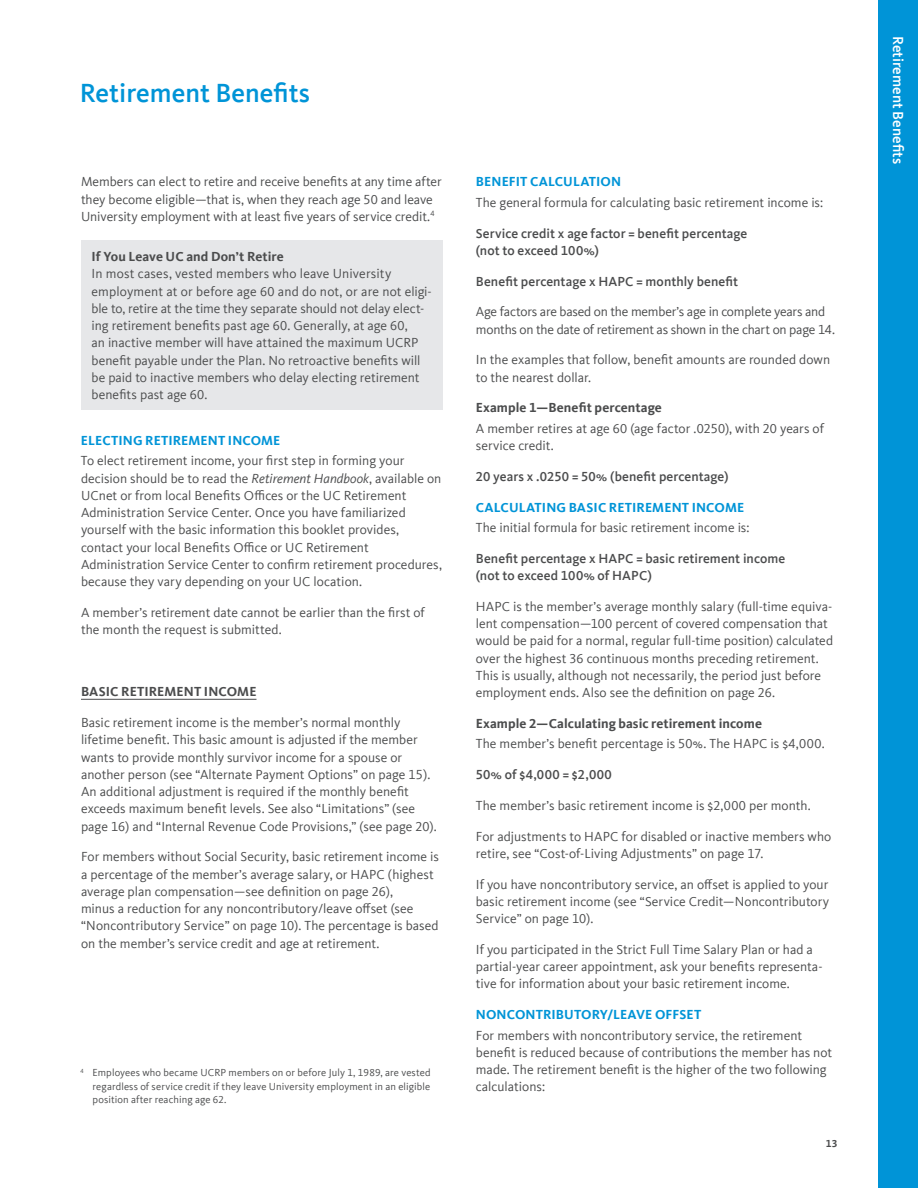
<style>
.page{position:relative;width:918px;height:1188px;background:#fff}
.page>*{position:absolute;margin:0;border:0;box-sizing:border-box;transform-origin:0 0}
.Section_Title{font:500 27px "Kievit Offc Pro";color:#0094d7}
.t1{font:500 15px "Kievit Offc Pro";color:#fff}
._2_Col__Body{font:13.5px/17.2px "Kievit Offc Pro";color:#4b4c4d}
._2_Col__Body-2{font:500 13.5px/17.2px "Kievit Offc Pro";letter-spacing:.005em;color:#4b4c4d}
._2_Col__subhead_blue{font:700 13.5px "Kievit Offc Pro";letter-spacing:.01em;color:#0094d7}
._2_Col__Header{font:700 13.5px "Kievit Offc Pro";letter-spacing:.005em;color:#4b4c4d}
._2_Col_Header_UC_underline{font:700 13.5px "Kievit Offc Pro";letter-spacing:.01em;color:#4b4c4d}
._2_Col__Body-3{font:500 13.5px "Kievit Offc Pro";letter-spacing:.035em;color:#4b4c4d}
.Footnote{font:10.5px/13.5px "Kievit Offc Pro";letter-spacing:.01em;color:#4b4c4d;text-align:justify}
.t2{font:700 10.5px "Kievit Offc Pro";color:#4b4c4d}
.s1{font-style:italic}
</style>
<div class="page">
<div style="left:878px;top:0;width:40px;height:1188px;background:#0094d7"></div>
<hr style="left:81px;top:699px;width:175px;height:1px;background:#4b4c4d">
<div style="left:81px;top:240px;width:361px;height:170px;background:#e6e7e9"></div>
<p class="Section_Title" style="left:80px;top:76px;width:232px">Retirement Benefits</p>
<p class="_2_Col__Body" style="left:81px;top:173px;width:362px">Members can elect to retire and receive benefits at any time after they become eligible—that is, when they reach age 50 and leave<br>University employment with at least five years of service credit.<sup>4</sup></p>
<p class="_2_Col__Header" style="left:91px;top:248px;width:194px">If You Leave UC and Don’t Retire</p>
<p class="_2_Col__Body" style="left:91px;top:265px;width:342px">In most cases, vested members who leave University employment at or before age 60 and do not, or are not eligi&shy;ble to, retire at the time they separate should not delay elect&shy;ing retirement benefits past age 60. Generally, at age 60,<br>an inactive member will have attained the maximum UCRP benefit payable under the Plan. No retroactive benefits will be paid to inactive members who delay electing retirement benefits past age 60.</p>
<p class="_2_Col__subhead_blue" style="left:81px;top:432px;width:201px">ELECTING RETIREMENT INCOME</p>
<p class="_2_Col__Body" style="left:81px;top:452px;width:362px">To elect retirement income, your first step in forming your decision should be to read the <span class="s1">Retirement Handbook</span>, available on UCnet or from local Benefits Offices or the UC Retirement Administration Service Center. Once you have familiarized yourself with the basic information this booklet provides, contact your local Benefits Office or UC Retirement Administration Service Center to confirm retirement procedures, because they vary depending on your UC location.</p>
<p class="_2_Col__Body" style="left:81px;top:604px;width:345px">A member’s retirement date cannot be earlier than the first of the month the request is submitted.</p>
<p class="_2_Col_Header_UC_underline" style="left:81px;top:684px;width:177px">BASIC RETIREMENT INCOME</p>
<p class="_2_Col__Body" style="left:81px;top:714px;width:357px">Basic retirement income is the member’s normal monthly lifetime benefit. This basic amount is adjusted if the member wants to provide monthly survivor income for a spouse or another person (see “Alternate Payment Options” on page 15).<br>An additional adjustment is required if the monthly benefit exceeds maximum benefit levels. See also “Limitations” (see page 16) and “Internal Revenue Code Provisions,” (see page 20).</p>
<p class="_2_Col__Body" style="left:81px;top:848px;width:359px">For members without Social Security, basic retirement income is a percentage of the member’s average salary, or HAPC (highest average plan compensation—see definition on page 26),<br>minus a reduction for any noncontributory/leave offset (see “Noncontributory Service” on page 10). The percentage is based on the member’s service credit and age at retirement.</p>
<p class="Footnote" style="left:93px;top:1066px;width:339px;text-indent:-12px"><sup>4</sup> Employees who became UCRP members on or before July 1, 1989, are vested regardless of service credit if they leave University employment in an eligible position after reaching age 62.</p>
<p class="_2_Col__subhead_blue" style="left:476px;top:174px;width:147px">BENEFIT CALCULATION</p>
<p class="_2_Col__Body" style="left:476px;top:194px;width:349px">The general formula for calculating basic retirement income is:</p>
<p class="_2_Col__Body-2" style="left:476px;top:224px;width:273px">Service credit x age factor = benefit percentage (not to exceed 100%)</p>
<p class="_2_Col__Body-2" style="left:476px;top:272px;width:264px">Benefit percentage x HAPC = monthly benefit</p>
<p class="_2_Col__Body" style="left:476px;top:303px;width:361px">Age factors are based on the member’s age in complete years and months on the date of retirement as shown in the chart on page 14.</p>
<p class="_2_Col__Body" style="left:476px;top:351px;width:356px">In the examples that follow, benefit amounts are rounded down to the nearest dollar.</p>
<p class="_2_Col__Header" style="left:476px;top:400px;width:188px">Example 1—Benefit percentage</p>
<p class="_2_Col__Body" style="left:476px;top:420px;width:350px">A member retires at age 60 (age factor .0250), with 20 years of service credit.</p>
<p class="_2_Col__Body-2" style="left:476px;top:468px;width:254px">20 years x .0250 = 50% (benefit percentage)</p>
<p class="_2_Col__subhead_blue" style="left:476px;top:499px;width:270px">CALCULATING BASIC RETIREMENT INCOME</p>
<p class="_2_Col__Body" style="left:476px;top:519px;width:275px">The initial formula for basic retirement income is:</p>
<p class="_2_Col__Body-2" style="left:476px;top:550px;width:311px">Benefit percentage x HAPC = basic retirement income (not to exceed 100% of HAPC)</p>
<p class="_2_Col__Body" style="left:476px;top:598px;width:359px">HAPC is the member’s average monthly salary (full-time equiva&shy;lent compensation—100 percent of covered compensation that would be paid for a normal, regular full-time position) calculated over the highest 36 continuous months preceding retirement.<br>This is usually, although not necessarily, the period just before employment ends. Also see the definition on page 26.</p>
<p class="_2_Col__Header" style="left:476px;top:715px;width:288px">Example 2—Calculating basic retirement income</p>
<p class="_2_Col__Body" style="left:476px;top:735px;width:350px">The member’s benefit percentage is 50%. The HAPC is $4,000.</p>
<p class="_2_Col__Body-3" style="left:476px;top:767px;width:138px">50% of $4,000 = $2,000</p>
<p class="_2_Col__Body" style="left:476px;top:797px;width:337px">The member’s basic retirement income is $2,000 per month.</p>
<p class="_2_Col__Body" style="left:476px;top:827px;width:357px">For adjustments to HAPC for disabled or inactive members who retire, see “Cost-of-Living Adjustments” on page 17.</p>
<p class="_2_Col__Body" style="left:476px;top:875px;width:355px;text-align:justify">If you have noncontributory service, an offset is applied to your basic retirement income (see “Service Credit—Noncontributory Service” on page 10).</p>
<p class="_2_Col__Body" style="left:476px;top:941px;width:348px">If you participated in the Strict Full Time Salary Plan or had a partial-year career appointment, ask your benefits representa&shy;tive for information about your basic retirement income.</p>
<p class="_2_Col__subhead_blue" style="left:476px;top:1007px;width:227px">NONCONTRIBUTORY/LEAVE OFFSET</p>
<p class="_2_Col__Body" style="left:476px;top:1026px;width:358px">For members with noncontributory service, the retirement benefit is reduced because of contributions the member has not made. The retirement benefit is the higher of the two following calculations:</p>
<p class="t2" style="left:826px;top:1138px;width:13px">13</p>
<p class="t1" style="left:907px;top:36px;width:129px;rotate:90deg">Retirement Benefits</p>
</div>
